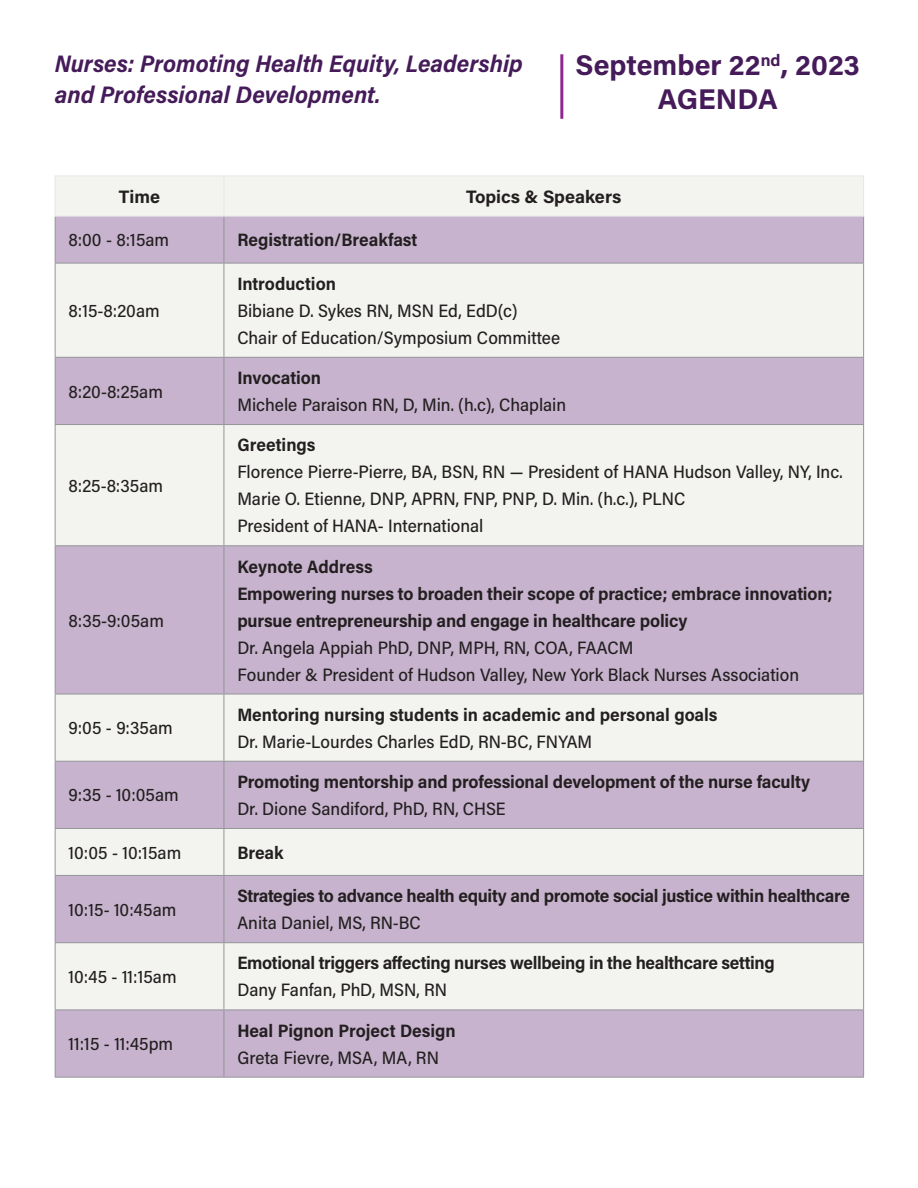
<style>
.page{position:relative;width:918px;height:1188px;background:#fff}
.page>*{position:absolute;margin:0;border:0;box-sizing:border-box;transform-origin:0 0}
.t1{font:700 28.5px/34.2px "Acumin Pro";letter-spacing:.005em;color:#451b59;text-align:center}
.t2{font:italic 700 24px/31.5px "Acumin Pro Semi Cond";color:#451b59}
.t3{font:500 18px/27px "Acumin Pro Semi Cond";color:#231f20}
.t4{font:700 18px/27px "Acumin Pro Semi Cond";letter-spacing:-.01em;color:#231f20}
.t5{font:700 18px "Acumin Pro";color:#231f20}
</style>
<div class="page">
<div style="left:56px;top:177px;width:807px;height:368px;background:#f3f3f0"></div>
<div style="left:56px;top:217px;width:807px;height:46px;background:#c7b3cd"></div>
<div style="left:56px;top:358px;width:807px;height:66px;background:#c7b3cd"></div>
<svg style="left:56px;top:546px;width:807px;height:531px;fill:#c7b3cd"></svg>
<hr style="left:55px;top:216px;width:1px;height:47px;background:#939598">
<hr style="left:224px;top:216px;width:1px;height:47px;background:#939598">
<hr style="left:863px;top:216px;width:1px;height:47px;background:#939598">
<hr style="left:55px;top:263px;width:169px;height:1px;background:#939598">
<hr style="left:55px;top:263px;width:1px;height:94px;background:#939598">
<hr style="left:224px;top:263px;width:640px;height:1px;background:#939598">
<hr style="left:224px;top:263px;width:1px;height:94px;background:#939598">
<hr style="left:863px;top:263px;width:1px;height:94px;background:#939598">
<hr style="left:55px;top:357px;width:169px;height:1px;background:#939598">
<hr style="left:55px;top:358px;width:1px;height:66px;background:#939598">
<hr style="left:224px;top:357px;width:640px;height:1px;background:#939598">
<hr style="left:224px;top:358px;width:1px;height:66px;background:#939598">
<hr style="left:863px;top:358px;width:1px;height:66px;background:#939598">
<hr style="left:224px;top:424px;width:640px;height:1px;background:#939598">
<hr style="left:863px;top:425px;width:1px;height:120px;background:#939598">
<hr style="left:55px;top:546px;width:1px;height:148px;background:#939598">
<hr style="left:224px;top:545px;width:640px;height:1px;background:#939598">
<hr style="left:224px;top:546px;width:1px;height:148px;background:#939598">
<hr style="left:863px;top:546px;width:1px;height:148px;background:#939598">
<hr style="left:55px;top:762px;width:1px;height:66px;background:#939598">
<hr style="left:224px;top:762px;width:1px;height:66px;background:#939598">
<hr style="left:863px;top:762px;width:1px;height:66px;background:#939598">
<hr style="left:55px;top:828px;width:169px;height:1px;background:#939598">
<hr style="left:55px;top:829px;width:1px;height:46px;background:#939598">
<hr style="left:224px;top:828px;width:640px;height:1px;background:#939598">
<hr style="left:224px;top:829px;width:1px;height:46px;background:#939598">
<hr style="left:863px;top:829px;width:1px;height:46px;background:#939598">
<hr style="left:55px;top:875px;width:169px;height:1px;background:#939598">
<hr style="left:55px;top:876px;width:1px;height:66px;background:#939598">
<hr style="left:224px;top:875px;width:640px;height:1px;background:#939598">
<hr style="left:224px;top:876px;width:1px;height:66px;background:#939598">
<hr style="left:863px;top:876px;width:1px;height:66px;background:#939598">
<hr style="left:55px;top:942px;width:169px;height:1px;background:#939598">
<hr style="left:55px;top:943px;width:1px;height:67px;background:#939598">
<hr style="left:224px;top:942px;width:640px;height:1px;background:#939598">
<hr style="left:224px;top:943px;width:1px;height:67px;background:#939598">
<hr style="left:863px;top:943px;width:1px;height:67px;background:#939598">
<hr style="left:55px;top:1010px;width:169px;height:1px;background:#939598">
<hr style="left:55px;top:1010px;width:1px;height:67px;background:#939598">
<hr style="left:224px;top:1010px;width:640px;height:1px;background:#939598">
<hr style="left:224px;top:1010px;width:1px;height:67px;background:#939598">
<hr style="left:863px;top:1010px;width:1px;height:67px;background:#939598">
<hr style="left:55px;top:1077px;width:169px;height:1px;background:#939598">
<hr style="left:224px;top:1077px;width:640px;height:1px;background:#939598">
<hr style="left:55px;top:694px;width:169px;height:1px;background:#939598">
<hr style="left:55px;top:694px;width:1px;height:67px;background:#939598">
<hr style="left:55px;top:761px;width:169px;height:1px;background:#939598">
<hr style="left:224px;top:694px;width:640px;height:1px;background:#939598">
<hr style="left:224px;top:694px;width:1px;height:67px;background:#939598">
<hr style="left:863px;top:694px;width:1px;height:67px;background:#939598">
<hr style="left:224px;top:761px;width:640px;height:1px;background:#939598">
<hr style="left:55px;top:424px;width:169px;height:1px;background:#939598">
<hr style="left:55px;top:425px;width:1px;height:120px;background:#939598">
<hr style="left:224px;top:425px;width:1px;height:120px;background:#939598">
<hr style="left:55px;top:545px;width:169px;height:1px;background:#939598">
<hr style="left:55px;top:176px;width:169px;height:1px;background:#e6e7e9">
<hr style="left:55px;top:176px;width:1px;height:40px;background:#e6e7e9">
<hr style="left:224px;top:176px;width:640px;height:1px;background:#e6e7e9">
<hr style="left:224px;top:176px;width:1px;height:40px;background:#e6e7e9">
<hr style="left:863px;top:176px;width:1px;height:40px;background:#e6e7e9">
<hr style="left:55px;top:216px;width:169px;height:1px;background:#e6e7e9">
<hr style="left:224px;top:216px;width:640px;height:1px;background:#e6e7e9">
<hr style="left:560px;top:54px;width:3px;height:65px;background:#90268f">
<h2 class="t2" style="left:55px;top:47px;width:470px">Nurses: Promoting Health Equity, Leadership and Professional Development.</h2>
<h1 class="t1" style="left:575px;top:47px;width:286px">September 22<sup>nd</sup>, 2023<br>AGENDA</h1>
<p class="t5" style="left:119px;top:184px;width:43px">Time</p>
<p class="t5" style="left:466px;top:184px;width:157px">Topics &amp; Speakers</p>
<p class="t3" style="left:69px;top:226px;width:102px">8:00 - 8:15am</p>
<p class="t4" style="left:237px;top:226px;width:182px">Registration/Breakfast</p>
<p class="t3" style="left:69px;top:296px;width:93px">8:15-8:20am</p>
<p class="t3" style="left:69px;top:377px;width:96px">8:20-8:25am</p>
<p class="t3" style="left:69px;top:471px;width:96px">8:25-8:35am</p>
<p class="t3" style="left:69px;top:606px;width:97px">8:35-9:05am</p>
<p class="t3" style="left:69px;top:714px;width:106px">9:05 - 9:35am</p>
<p class="t3" style="left:69px;top:781px;width:112px">9:35 - 10:05am</p>
<p class="t4" style="left:237px;top:269px;width:100px">Introduction</p>
<p class="t3" style="left:237px;top:296px;width:324px">Bibiane D. Sykes RN, MSN Ed, EdD(c)<br>Chair of Education/Symposium Committee</p>
<p class="t4" style="left:237px;top:363px;width:85px">Invocation</p>
<p class="t3" style="left:237px;top:391px;width:330px">Michele Paraison RN, D, Min. (h.c), Chaplain</p>
<p class="t4" style="left:237px;top:431px;width:80px">Greetings</p>
<p class="t3" style="left:237px;top:458px;width:607px">Florence Pierre-Pierre, BA, BSN, RN — President of HANA Hudson Valley, NY, Inc.<br>Marie O. Etienne, DNP, APRN, FNP, PNP, D. Min. (h.c.), PLNC<br>President of HANA- International</p>
<p class="t4" style="left:237px;top:552px;width:597px">Keynote Address<br>Empowering nurses to broaden their scope of practice; embrace innovation; pursue entrepreneurship and engage in healthcare policy</p>
<p class="t3" style="left:237px;top:633px;width:563px">Dr. Angela Appiah PhD, DNP, MPH, RN, COA, FAACM<br>Founder &amp; President of Hudson Valley, New York Black Nurses Association</p>
<p class="t4" style="left:237px;top:700px;width:482px">Mentoring nursing students in academic and personal goals</p>
<p class="t3" style="left:237px;top:727px;width:356px">Dr. Marie-Lourdes Charles EdD, RN-BC, FNYAM</p>
<p class="t4" style="left:237px;top:767px;width:574px">Promoting mentorship and professional development of the nurse faculty</p>
<p class="t3" style="left:237px;top:794px;width:270px">Dr. Dione Sandiford, PhD, RN, CHSE</p>
<p class="t3" style="left:69px;top:838px;width:114px">10:05 - 10:15am</p>
<p class="t4" style="left:237px;top:838px;width:48px">Break</p>
<p class="t3" style="left:69px;top:895px;width:109px">10:15- 10:45am</p>
<p class="t3" style="left:69px;top:962px;width:110px">10:45 - 11:15am</p>
<p class="t3" style="left:69px;top:1030px;width:106px">11:15 - 11:45pm</p>
<p class="t4" style="left:237px;top:882px;width:614px">Strategies to advance health equity and promote social justice within healthcare</p>
<p class="t3" style="left:237px;top:909px;width:185px">Anita Daniel, MS, RN-BC</p>
<p class="t4" style="left:237px;top:949px;width:539px">Emotional triggers affecting nurses wellbeing in the healthcare setting</p>
<p class="t3" style="left:237px;top:976px;width:211px">Dany Fanfan, PhD, MSN, RN</p>
<p class="t4" style="left:237px;top:1016px;width:220px">Heal Pignon Project Design</p>
<p class="t3" style="left:237px;top:1043px;width:203px">Greta Fievre, MSA, MA, RN</p>
</div>
